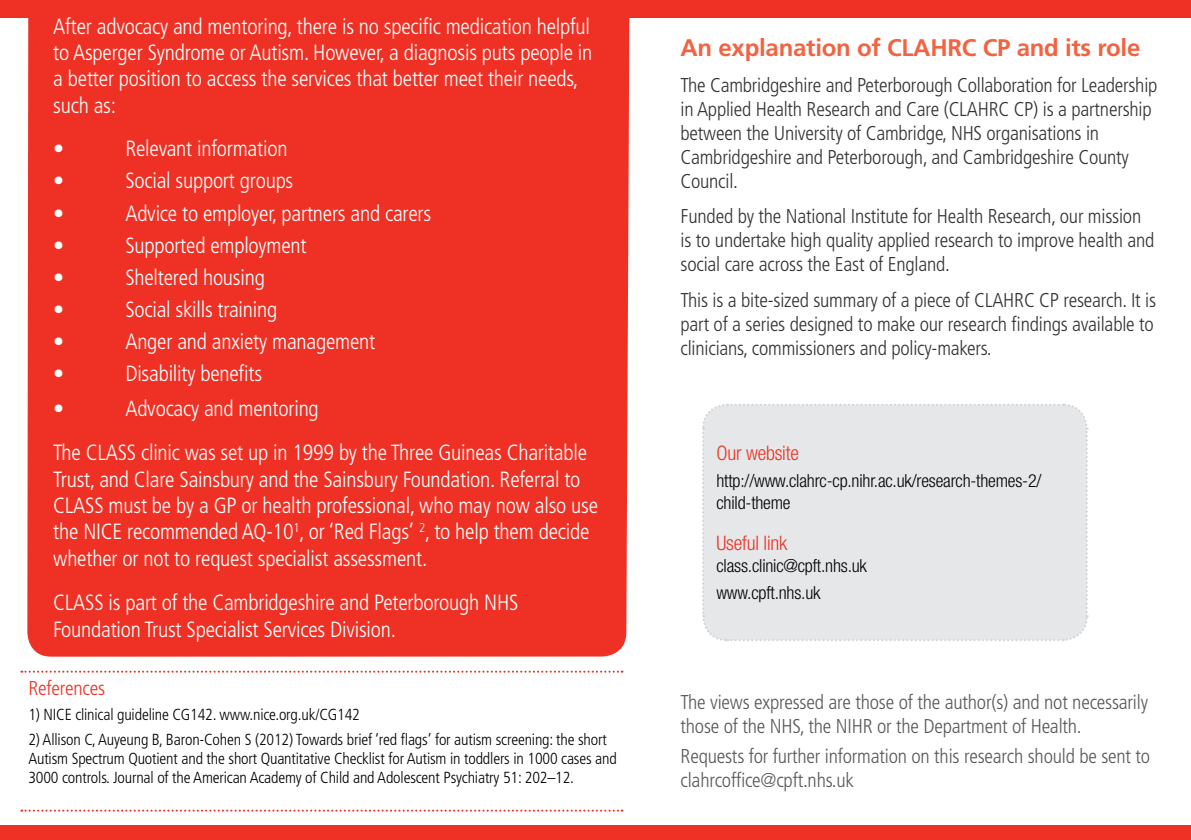
<style>
.page{position:relative;width:1191px;height:840px;background:#fff}
.page>*{position:absolute;margin:0;border:0;box-sizing:border-box;transform-origin:0 0}
.t1{font:700 24px "Frutiger LT Std";letter-spacing:-.01em;color:#f26341}
.t2{font:300 condensed 22px/26.4px "Frutiger LT Std";letter-spacing:-.01em;color:#fff}
.t3{font:300 condensed 20px/24px "Frutiger LT Std";letter-spacing:-.01em;color:#333}
.t4{font:300 condensed 20px/24px "Frutiger LT Std";letter-spacing:-.01em;color:#58595b}
.t5{font:300 condensed 20px "Helvetica Neue LT Std";letter-spacing:-.01em;color:#ee3124}
.t6{font:300 condensed 20px "Frutiger LT Std";letter-spacing:-.01em;color:#ee3124}
.t7{font:300 condensed 18px/21.6px "Helvetica Neue LT Std";letter-spacing:-.01em;color:#000}
.t8{font:300 condensed 16px/19.2px "Frutiger LT Std";letter-spacing:-.01em;color:#000}
</style>
<div class="page">
<svg style="left:21px;top:670px;width:601px;height:2px"></svg>
<svg style="left:21px;top:809px;width:601px;height:2px"></svg>
<div style="left:27px;top:17px;width:602px;height:639px;background:#ee3124"></div>
<div style="left:0;top:0;width:1191px;height:17px;background:#ee3124"></div>
<div style="left:0;top:825px;width:1191px;height:14px;background:#ee3124"></div>
<div style="left:702px;top:403px;width:386px;height:238px;background:#e6e7e8"></div>
<p class="t2" style="left:53px;top:13px;width:540px">After advocacy and mentoring, there is no specific medication helpful to Asperger Syndrome or Autism. However, a diagnosis puts people in a better position to access the services that better meet their needs, such as:</p>
<p class="t2" style="left:53px;top:136px;width:12px">•</p>
<p class="t2" style="left:125px;top:136px;width:164px">Relevant information</p>
<p class="t2" style="left:53px;top:168px;width:12px">•</p>
<p class="t2" style="left:125px;top:168px;width:169px">Social support groups</p>
<p class="t2" style="left:53px;top:200px;width:12px">•</p>
<p class="t2" style="left:125px;top:200px;width:307px">Advice to employer, partners and carers</p>
<p class="t2" style="left:53px;top:232px;width:12px">•</p>
<p class="t2" style="left:125px;top:232px;width:183px">Supported employment</p>
<p class="t2" style="left:53px;top:264px;width:12px">•</p>
<p class="t2" style="left:125px;top:264px;width:141px">Sheltered housing</p>
<p class="t2" style="left:53px;top:296px;width:12px">•</p>
<p class="t2" style="left:125px;top:296px;width:153px">Social skills training</p>
<p class="t2" style="left:53px;top:328px;width:12px">•</p>
<p class="t2" style="left:125px;top:328px;width:251px">Anger and anxiety management</p>
<p class="t2" style="left:53px;top:360px;width:12px">•</p>
<p class="t2" style="left:125px;top:360px;width:138px">Disability benefits</p>
<p class="t2" style="left:53px;top:395px;width:12px">•</p>
<p class="t2" style="left:53px;top:386px;width:535px;line-height:44.6px;text-indent:72px">Advocacy and mentoring<br>The CLASS clinic was set up in 1999 by the Three Guineas Charitable</p>
<p class="t2" style="left:53px;top:466px;width:546px">Trust, and Clare Sainsbury and the Sainsbury Foundation. Referral to CLASS must be by a GP or health professional, who may now also use the NICE recommended AQ-10<sup>1</sup>, or ‘Red Flags’ <sup>2</sup>, to help them decide whether or not to request specialist assessment.</p>
<p class="t2" style="left:53px;top:589px;width:467px">CLASS is part of the Cambridgeshire and Peterborough NHS<br>Foundation Trust Specialist Services Division.</p>
<p class="t6" style="left:28px;top:676px;width:78px">References</p>
<p class="t8" style="left:28px;top:704px;width:333px">1) NICE clinical guideline CG142. www.nice.org.uk/CG142</p>
<p class="t8" style="left:28px;top:729px;width:590px">2) Allison C, Auyeung B, Baron-Cohen S (2012) Towards brief ‘red flags’ for autism screening: the short<br>Autism Spectrum Quotient and the short Quantitative Checklist for Autism in toddlers in 1000 cases and<br>3000 controls. Journal of the American Academy of Child and Adolescent Psychiatry 51: 202–12.</p>
<p class="t1" style="left:680px;top:34px;width:461px">An explanation of CLAHRC CP and its role</p>
<p class="t3" style="left:680px;top:73px;width:478px">The Cambridgeshire and Peterborough Collaboration for Leadership in Applied Health Research and Care (CLAHRC CP) is a partnership between the University of Cambridge, NHS organisations in Cambridgeshire and Peterborough, and Cambridgeshire County Council.</p>
<p class="t3" style="left:680px;top:204px;width:475px">Funded by the National Institute for Health Research, our mission is to undertake high quality applied research to improve health and social care across the East of England.</p>
<p class="t3" style="left:680px;top:288px;width:477px;text-align:justify">This is a bite-sized summary of a piece of CLAHRC CP research. It is part of a series designed to make our research findings available to clinicians, commissioners and policy-makers.</p>
<p class="t5" style="left:716px;top:441px;width:84px">Our website</p>
<p class="t7" style="left:716px;top:470px;width:326px">http://www.clahrc-cp.nihr.ac.uk/research-themes-2/ child-theme</p>
<p class="t5" style="left:716px;top:531px;width:72px">Useful link</p>
<p class="t7" style="left:716px;top:551px;width:152px;line-height:27.2px">class.clinic@cpft.nhs.uk www.cpft.nhs.uk</p>
<p class="t4" style="left:680px;top:690px;width:469px">The views expressed are those of the author(s) and not necessarily those of the NHS, the NIHR or the Department of Health.</p>
<p class="t4" style="left:680px;top:743px;width:471px">Requests for further information on this research should be sent to clahrcoffice@cpft.nhs.uk</p>
</div>
